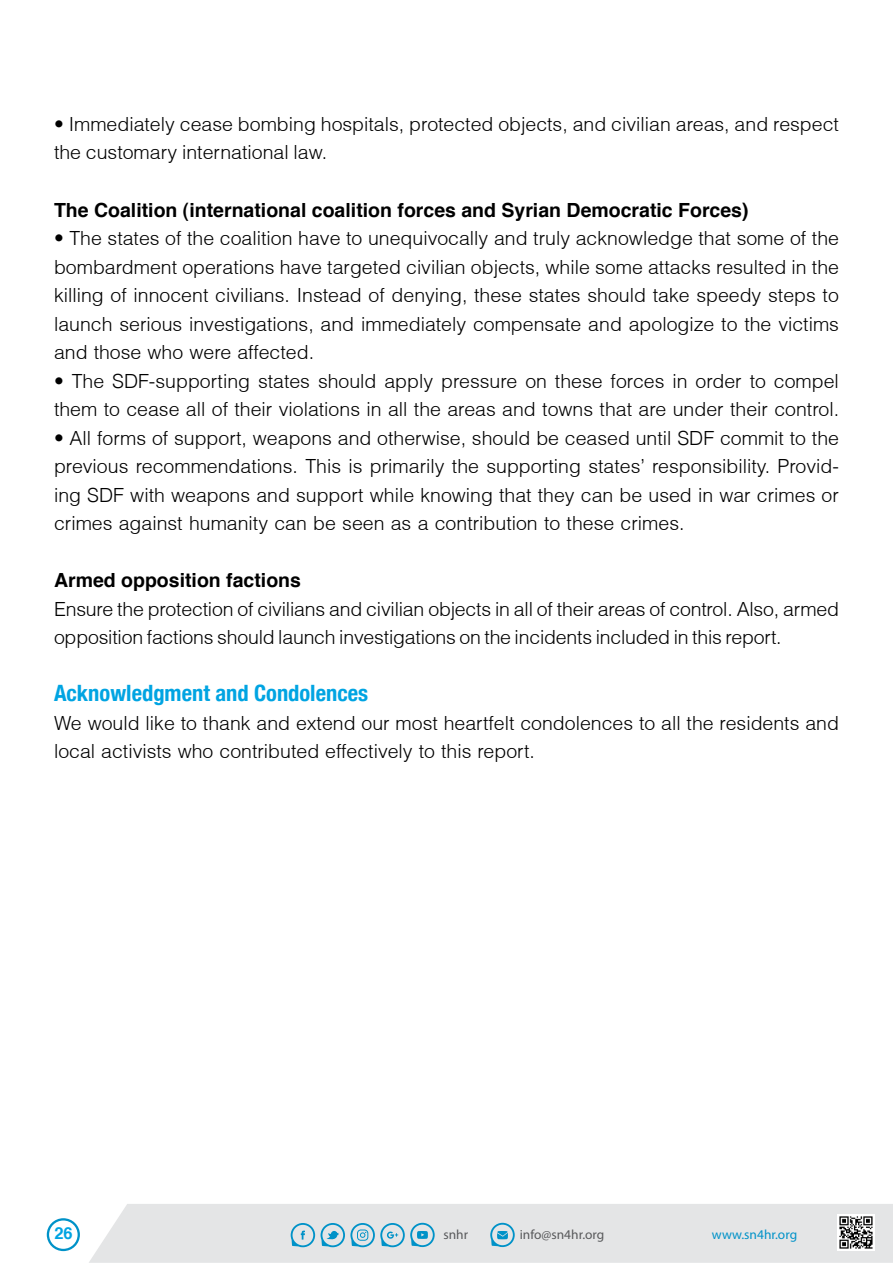
<style>
.page{position:relative;width:893px;height:1263px;background:#fff}
.page>*{position:absolute;margin:0;border:0;box-sizing:border-box;transform-origin:0 0}
.t1{font:700 condensed 22.5px "Helvetica Neue";color:#00a4e2}
.t2{font:300 19.5px/28.5px "Helvetica";color:#000}
.t3{font:700 19.5px "Helvetica";color:#000}
.t4{font:700 16.5px "Helvetica";color:#00a4e2}
.t5{font:13.35px "Myriad Pro";color:#58595b}
.t6{font:13.35px "Myriad Pro";color:#0092c8}
</style>
<div class="page">
<div style="left:89px;top:1204px;width:804px;height:59px;background:#e4e5e6"></div>
<svg style="left:291px;top:1223px;width:24px;height:24px"></svg>
<svg style="left:321px;top:1223px;width:114px;height:24px;background:#a1ccdd"></svg>
<svg style="left:490px;top:1223px;width:25px;height:24px"></svg>
<img style="left:837px;top:1214px;width:37px;height:37px">
<svg style="left:47px;top:1218px;width:33px;height:33px"></svg>
<p class="t2" style="left:54px;top:110px;width:786px">• Immediately cease bombing hospitals, protected objects, and civilian areas, and respect the customary international law.</p>
<p class="t3" style="left:54px;top:197px;width:696px">The Coalition (international coalition forces and Syrian Democratic Forces(</p>
<p class="t2" style="left:54px;top:224px;width:786px;text-align:justify">• The states of the coalition have to unequivocally and truly acknowledge that some of the bombardment operations have targeted civilian objects, while some attacks resulted in the killing of innocent civilians. Instead of denying, these states should take speedy steps to launch serious investigations, and immediately compensate and apologize to the victims and those who were affected.</p>
<p class="t2" style="left:54px;top:366px;width:787px">• The SDF-supporting states should apply pressure on these forces in order to compel them to cease all of their violations in all the areas and towns that are under their control.</p>
<p class="t2" style="left:54px;top:423px;width:786px">• All forms of support, weapons and otherwise, should be ceased until SDF commit to the</p>
<p class="t2" style="left:54px;top:480px;width:786px">ing SDF with weapons and support while knowing that they can be used in war crimes or</p>
<p class="t2" style="left:54px;top:452px;width:786px">previous recommendations. This is primarily the supporting states’ responsibility. Provid-</p>
<p class="t2" style="left:54px;top:509px;width:632px">crimes against humanity can be seen as a contribution to these crimes.</p>
<p class="t3" style="left:54px;top:568px;width:249px">Armed opposition factions</p>
<p class="t2" style="left:54px;top:594px;width:787px">Ensure the protection of civilians and civilian objects in all of their areas of control. Also, armed opposition factions should launch investigations on the incidents included in this report.</p>
<p class="t1" style="left:54px;top:679px;width:316px">Acknowledgment and Condolences</p>
<p class="t2" style="left:54px;top:708px;width:786px">We would like to thank and extend our most heartfelt condolences to all the residents and local activists who contributed effectively to this report.</p>
<p class="t4" style="left:54px;top:1223px;width:20px">26</p>
<p class="t5" style="left:443px;top:1226px;width:26px">snhr</p>
<p class="t5" style="left:520px;top:1226px;width:86px">info@sn4hr.org</p>
<p class="t6" style="left:712px;top:1226px;width:87px">www.sn4hr.org</p>
</div>
